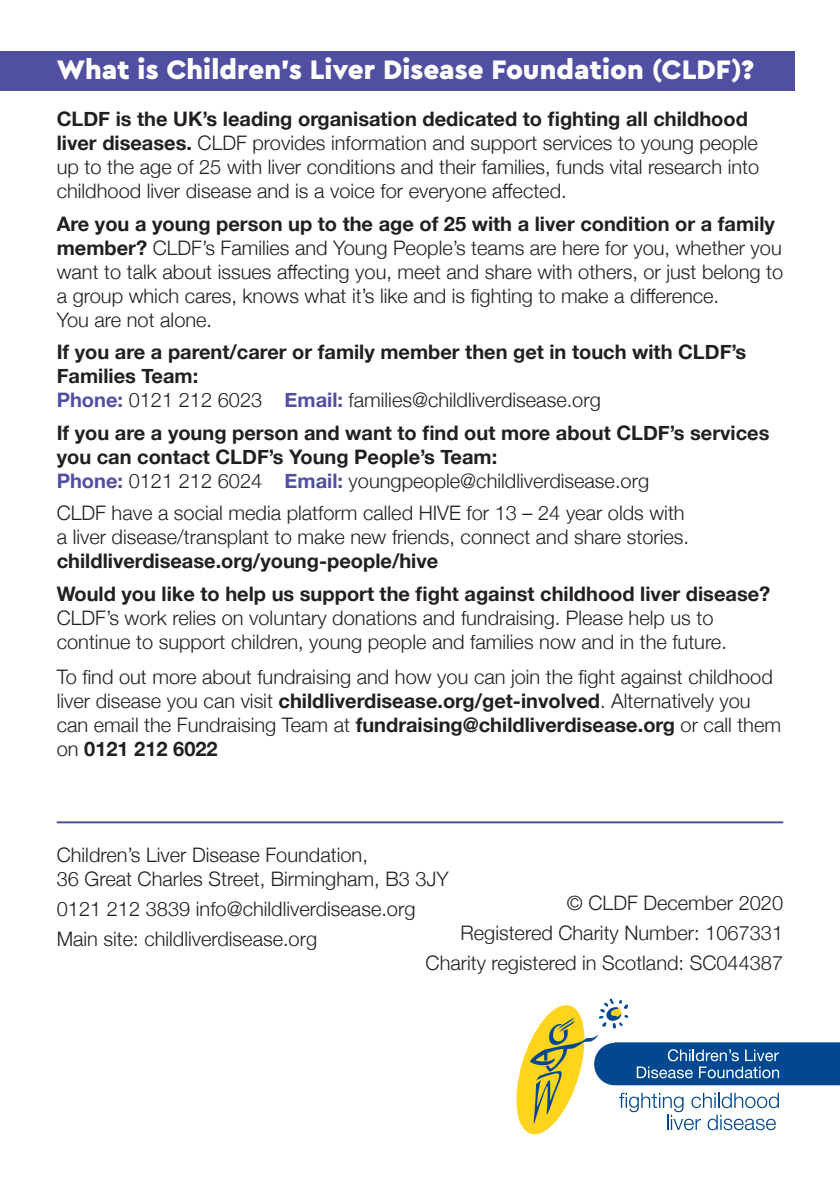
<style>
.page{position:relative;width:840px;height:1191px;background:#fff}
.page>*{position:absolute;margin:0;border:0;box-sizing:border-box;transform-origin:0 0}
.t1{font:900 28px "Cera Basic";color:#fff}
.t2{font:300 20px/24px "Helvetica Neue";color:#231f20}
.t3{font:700 20px/24px "Helvetica Neue";color:#231f20}
.s1{font-weight:700}
.s2{color:#504fa1}
.s3{font-weight:300}
</style>
<div class="page">
<div style="left:0;top:51px;width:794px;height:39px;background:#504fa1"></div>
<svg style="left:516px;top:998px;width:323px;height:136px"></svg>
<hr style="left:57px;top:821px;width:725px;height:2px;background:#504fa1">
<p class="t1" style="left:57px;top:53px;width:698px">What is Children’s Liver Disease Foundation (CLDF)?</p>
<p class="t2" style="left:57px;top:105px;width:703px"><span class="s1">CLDF is the UK’s leading organisation dedicated to fighting all childhood liver diseases.</span> CLDF provides information and support services to young people up to the age of 25 with liver conditions and their families, funds vital research into childhood liver disease and is a voice for everyone affected.</p>
<p class="t2" style="left:57px;top:210px;width:727px"><span class="s1">Are you a young person up to the age of 25 with a liver condition or a family member?</span> CLDF’s Families and Young People’s teams are here for you, whether you want to talk about issues affecting you, meet and share with others, or just belong to a group which cares, knows what it’s like and is fighting to make a difference.<br>You are not alone.</p>
<p class="t3" style="left:57px;top:340px;width:690px">If you are a parent/carer or family member then get in touch with CLDF’s<br>Families Team:<br><span class="s2">Phone:</span> <span class="s3">0121 212 6023</span> <span class="s2">Email:</span> <span class="s3">families@childliverdisease.org</span></p>
<p class="t3" style="left:57px;top:421px;width:713px">If you are a young person and want to find out more about CLDF’s services you can contact CLDF’s Young People’s Team:<br><span class="s2">Phone:</span> <span class="s3">0121 212 6024</span> <span class="s2">Email:</span> <span class="s3">youngpeople@childliverdisease.org</span></p>
<p class="t2" style="left:57px;top:499px;width:633px">CLDF have a social media platform called HIVE for 13 – 24 year olds with a liver disease/transplant to make new friends, connect and share stories. <span class="s1">childliverdisease.org/young-people/hive</span></p>
<p class="t2" style="left:57px;top:580px;width:714px"><span class="s1">Would you like to help us support the fight against childhood liver disease?<br></span>CLDF’s work relies on voluntary donations and fundraising. Please help us to continue to support children, young people and families now and in the future.</p>
<p class="t2" style="left:57px;top:663px;width:725px">To find out more about fundraising and how you can join the fight against childhood liver disease you can visit <span class="s1">childliverdisease.org/get-involved</span>. Alternatively you can email the Fundraising Team at <span class="s1">fundraising@childliverdisease.org</span> or call them on <span class="s1">0121 212 6022</span></p>
<p class="t2" style="left:57px;top:842px;width:393px">Children’s Liver Disease Foundation,<br>36 Great Charles Street, Birmingham, B3 3JY</p>
<p class="t2" style="left:57px;top:895px;width:360px">0121 212 3839 info@childliverdisease.org</p>
<p class="t2" style="left:57px;top:925px;width:262px">Main site: childliverdisease.org</p>
<p class="t2" style="left:566px;top:890px;width:218px">© CLDF December 2020</p>
<p class="t2" style="left:460px;top:919px;width:324px">Registered Charity Number: 1067331</p>
<p class="t2" style="left:425px;top:949px;width:359px">Charity registered in Scotland: SC044387</p>
</div>
